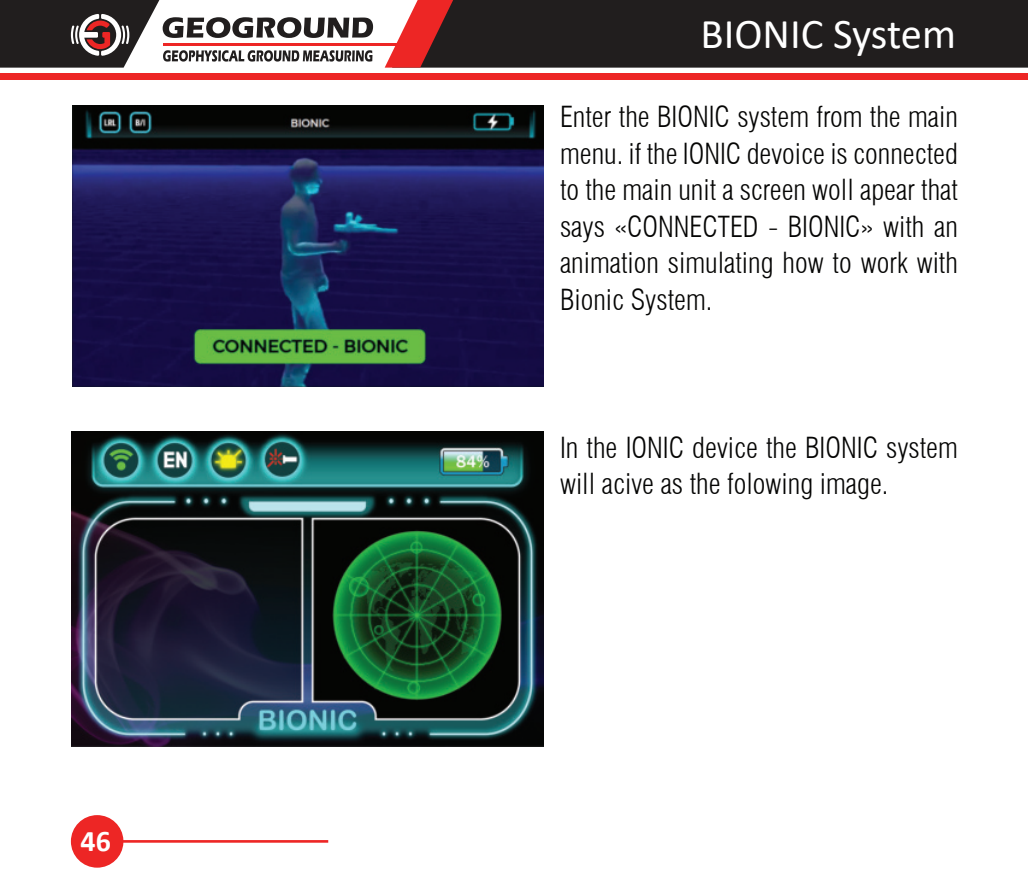
<style>
.page{position:relative;width:1028px;height:886px;background:#fff}
.page>*{position:absolute;margin:0;border:0;box-sizing:border-box;transform-origin:0 0}
.t1{font:42.5px "Calibri";color:#fff}
.t2{font:700 30px "Calibri";color:#fff}
.t3{font:300 condensed 28.25px/36.5px "Swiss 721 BT";color:#050504;text-align:justify}
</style>
<div class="page">
<img style="left:73px;top:105px;width:470px;height:281px">
<img style="left:72px;top:431px;width:472px;height:315px">
<div style="left:71px;top:815px;width:52px;height:53px;background:#ed2625;border-radius:26px"></div>
<div style="left:0;top:73px;width:1028px;height:7px;background:#ed2625"></div>
<div style="left:453px;top:0;width:575px;height:68px;background:#211e1e"></div>
<svg style="left:385px;top:0;width:68px;height:68px"></svg>
<svg style="left:0;top:0;width:373px;height:68px"></svg>
<hr style="left:163px;top:43px;width:243px;height:2px;background:#ed2625">
<p class="t2" style="left:81px;top:830px;width:32px">46</p>
<h1 class="t1" style="left:700px;top:19px;width:257px">BIONIC System</h1>
<p class="t3" style="left:560px;top:101px;width:399px">Enter the BIONIC system from the main menu. if the IONIC devoice is connected to the main unit a screen woll apear that says ´CONNECTED - BIONICª with an animation simulating how to work with Bionic System.</p>
<p class="t3" style="left:560px;top:431px;width:399px">In the IONIC device the BIONIC system will acive as the folowing image.</p>
</div>
